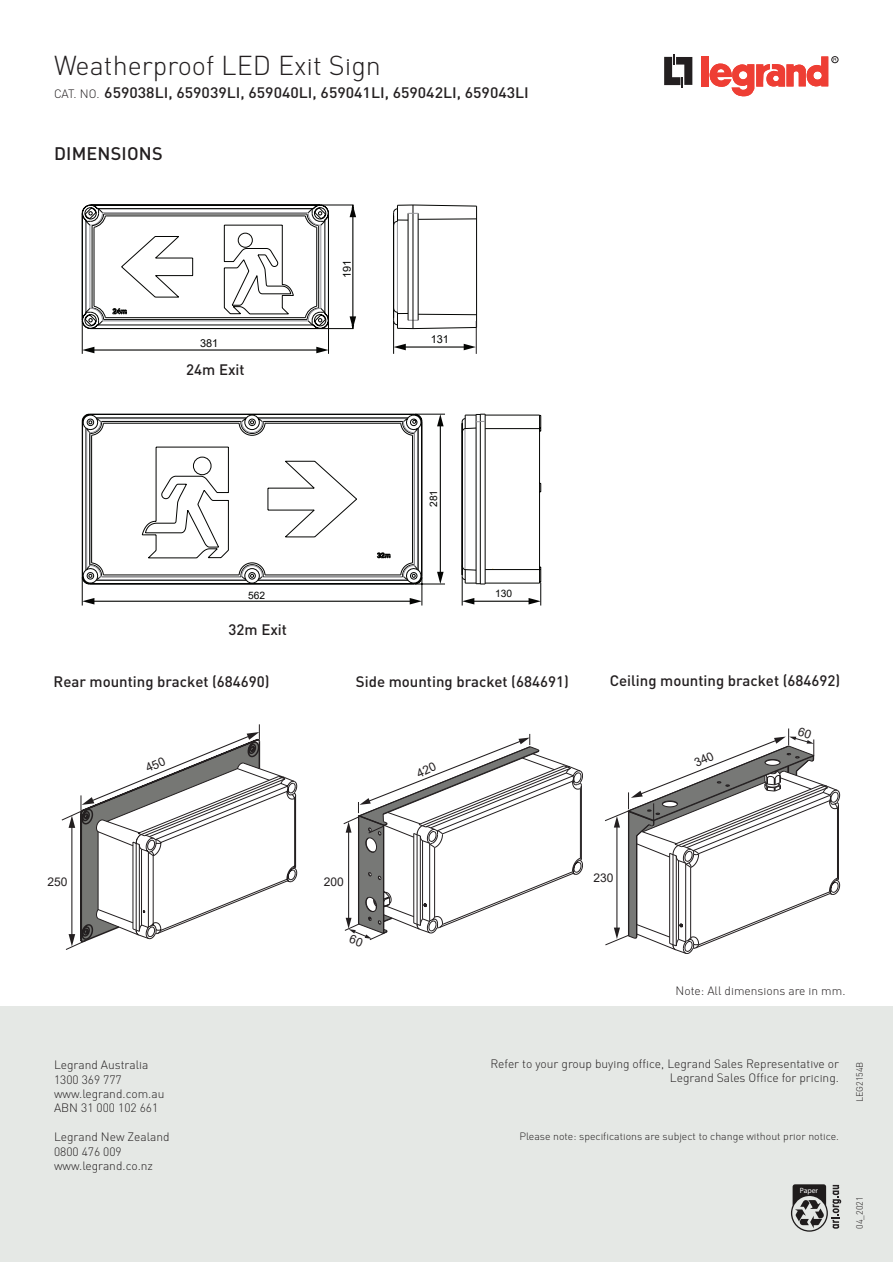
<style>
.page{position:relative;width:893px;height:1263px;background:#fff}
.page>*{position:absolute;margin:0;border:0;box-sizing:border-box;transform-origin:0 0}
.t1{font:300 27px "DIN Pro";color:#231f20}
.t2{font:500 18px "DIN Pro";letter-spacing:.01em;color:#231f20}
.t3{font:500 15px "DIN Pro";color:#231f20}
.t4{font:500 15px "DIN Pro";color:#231f20;scale:1.05 1}
.t5{font:300 12px/14.4px "DIN Pro";color:#231f20}
.t6{font:12px "Arial";color:#231f20}
.t7{font:10.95px "Arial";color:#040503}
.t8{font:300 10.5px "DIN Pro";color:#231f20}
.t9{font:10.2px "Arial";color:#040503}
.t10{font:300 9px "DIN Pro";color:#231f20}
.t11{font:600 condensed 7.65px "ITC Avant Garde Std";color:#fff}
.s1{font-weight:300;font-size:12px}
</style>
<div class="page">
<div style="left:0;top:1006px;width:893px;height:255px;background:#e5e8e5"></div>
<svg style="left:791px;top:1184px;width:50px;height:48px"></svg>
<svg style="left:81px;top:204px;width:396px;height:150px"></svg>
<hr style="left:393px;top:321px;width:1px;height:33px;background:#040503">
<svg style="left:423px;top:414px;width:119px;height:170px"></svg>
<hr style="left:485px;top:414px;width:1px;height:170px;background:#040503">
<svg style="left:477px;top:413px;width:9px;height:166px"></svg>
<svg style="left:85px;top:413px;width:392px;height:168px"></svg>
<hr style="left:415px;top:584px;width:30px;height:1px;background:#040503">
<hr style="left:415px;top:414px;width:30px;height:1px;background:#040503">
<svg style="left:81px;top:419px;width:342px;height:186px"></svg>
<hr style="left:440px;top:424px;width:1px;height:150px;background:#040503">
<svg style="left:437px;top:572px;width:7px;height:12px"></svg>
<svg style="left:437px;top:414px;width:7px;height:12px"></svg>
<hr style="left:472px;top:601px;width:59px;height:1px;background:#040503">
<svg style="left:462px;top:570px;width:23px;height:35px"></svg>
<svg style="left:529px;top:583px;width:12px;height:22px"></svg>
<svg style="left:664px;top:54px;width:29px;height:34px"></svg>
<div style="left:702px;top:56px;width:7px;height:30px;background:#ee3e34"></div>
<svg style="left:709px;top:56px;width:129px;height:41px"></svg>
<hr style="left:476px;top:321px;width:1px;height:33px;background:#231f20">
<svg style="left:61px;top:724px;width:236px;height:226px"></svg>
<svg style="left:344px;top:734px;width:239px;height:206px"></svg>
<svg style="left:605px;top:728px;width:235px;height:225px"></svg>
<h1 class="t1" style="left:54px;top:48px;width:328px">Weatherproof LED Exit Sign</h1>
<p class="t4" style="left:54px;top:82px;width:454px"><span class="s1">CAT. NO.</span> 659038LI, 659039LI, 659040LI, 659041LI, 659042LI, 659043LI</p>
<h2 class="t2" style="left:54px;top:142px;width:110px">DIMENSIONS</h2>
<p class="t7" style="left:339px;top:278px;width:20px;rotate:-90deg">191</p>
<p class="t7" style="left:200px;top:335px;width:20px">381</p>
<p class="t7" style="left:431px;top:332px;width:20px">131</p>
<p class="t3" style="left:186px;top:359px;width:60px">24m Exit</p>
<p class="t9" style="left:248px;top:588px;width:19px">562</p>
<p class="t3" style="left:229px;top:620px;width:60px">32m Exit</p>
<p class="t9" style="left:427px;top:507px;width:19px;rotate:-90deg">281</p>
<p class="t9" style="left:495px;top:586px;width:19px">130</p>
<p class="t3" style="left:54px;top:672px;width:218px">Rear mounting bracket (684690)</p>
<p class="t3" style="left:356px;top:672px;width:214px">Side mounting bracket (684691)</p>
<p class="t3" style="left:610px;top:671px;width:232px">Ceiling mounting bracket (684692)</p>
<p class="t6" style="left:48px;top:873px;width:22px">250</p>
<p class="t6" style="left:324px;top:873px;width:22px">200</p>
<p class="t6" style="left:593px;top:869px;width:22px">230</p>
<p class="t5" style="left:54px;top:1057px;width:112px">Legrand Australia<br>1300 369 777 www.legrand.com.au<br>ABN 31 000 102 661</p>
<p class="t5" style="left:54px;top:1129px;width:117px">Legrand New Zealand<br>0800 476 009 www.legrand.co.nz</p>
<p class="t5" style="left:675px;top:983px;width:171px">Note: All dimensions are in mm.</p>
<p class="t5" style="left:490px;top:1056px;width:350px;text-align:right">Refer to your group buying office, Legrand Sales Representative or<br>Legrand Sales Office for pricing.</p>
<p class="t8" style="left:519px;top:1130px;width:321px">Please note: specifications are subject to change without prior notice.</p>
<p class="t10" style="left:854px;top:1102px;width:42px;rotate:-90deg">LEG2154B</p>
<p class="t11" style="left:800px;top:1186px;width:20px">Paper</p>
<p class="t10" style="left:854px;top:1229px;width:34px;rotate:-90deg">04_2021</p>
</div>
